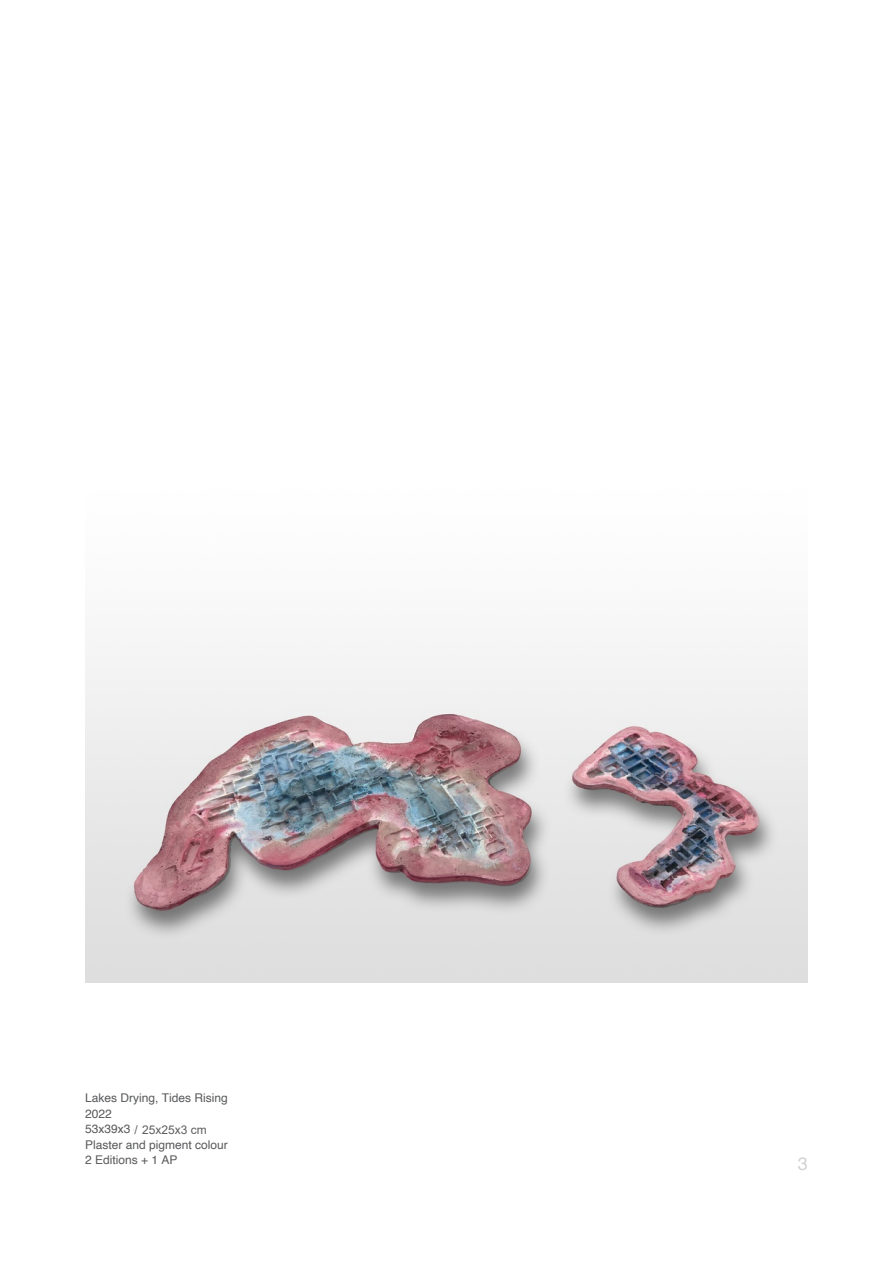
<style>
.page{position:relative;width:893px;height:1263px;background:#fff}
.page>*{position:absolute;margin:0;border:0;box-sizing:border-box;transform-origin:0 0}
.t1{font:18px "Helvetica";color:#d3d3d3}
.t2{font:12px/15.6px "Helvetica";color:#58595b}
.t3{font:12px "Arial";color:#5d5d5d}
</style>
<div class="page">
<img style="left:85px;top:643px;width:723px;height:339px">
<p class="t2" style="left:85px;top:1090px;width:144px">Lakes Drying, Tides Rising<br>2022<br>53x39 3x cm<br>Plaster and pigment colour<br>2 Editions 1+ AP</p>
<p class="t3" style="left:134px;top:1121px;width:74px">/ 25x25 3x cm</p>
<p class="t1" style="left:798px;top:1149px;width:12px">3</p>
</div>
